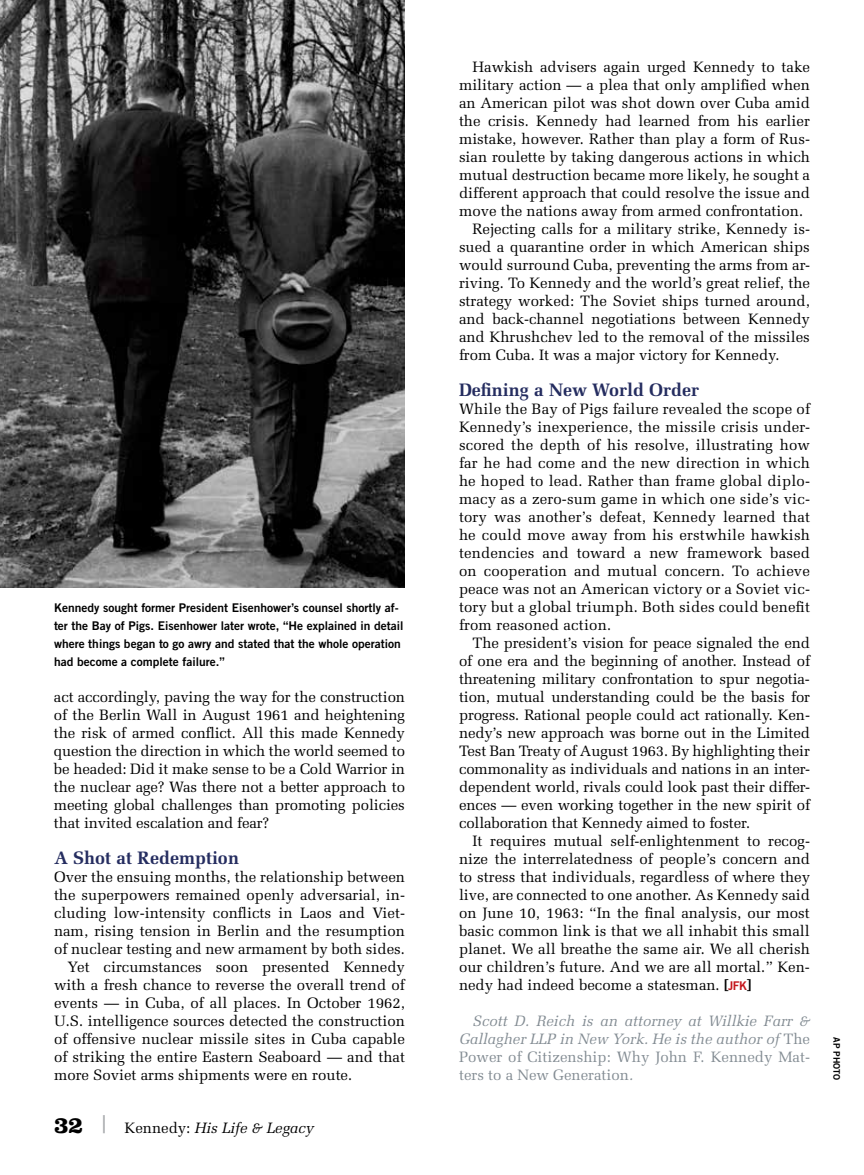
<style>
.page{position:relative;width:864px;height:1175px;background:#fff}
.page>*{position:absolute;margin:0;border:0;box-sizing:border-box;transform-origin:0 0}
.t1{font:700 18px "Melior";color:#252d60}
.t2{font:15px/18px "Melior";color:#000;text-align:justify}
.t3{font:italic 15px/18px "Melior";color:#838c93;text-align:justify}
.t4{font:italic 15px "Melior";color:#000}
.t5{font:12px/18px "Trade Gothic Bold Two";color:#000}
.t6{font:9px "Trade Gothic Bold Two";color:#000}
.s1{font-family:"Clarendon";font-weight:700;font-style:normal;font-size:24px}
.s2{font-style:normal;font-size:24px;color:#a7a9ac}
.s3{font-style:normal}
.s4{font-family:"Trade Gothic Bold Two"}
.s5{font-family:"Trade Gothic Bold Two";font-size:12px;color:#c4161c}
</style>
<div class="page">
<img style="left:0;top:0;width:405px;height:587px">
<p class="t5" style="left:54px;top:599px;width:351px">Kennedy sought former President Eisenhower’s counsel shortly af&shy;ter the Bay of Pigs. Eisenhower later wrote, “He explained in detail where things began to go awry and stated that the whole operation had become a complete failure.”</p>
<p class="t2" style="left:54px;top:688px;width:353px">act accordingly, paving the way for the construction of the Berlin Wall in August 1961 and heightening the risk of armed conflict. All this made Kennedy question the direction in which the world seemed to be headed: Did it make sense to be a Cold Warrior in the nuclear age? Was there not a better approach to meeting global challenges than promoting policies that invited escalation and fear?</p>
<p class="t1" style="left:54px;top:847px;width:187px">A Shot at Redemption</p>
<p class="t2" style="left:54px;top:868px;width:353px">Over the ensuing months, the relationship between</p>
<p class="t2" style="left:54px;top:886px;width:353px">the superpowers remained openly adversarial, in-</p>
<p class="t2" style="left:54px;top:904px;width:353px">cluding low-intensity conflicts in Laos and Viet-</p>
<p class="t2" style="left:54px;top:922px;width:353px">nam, rising tension in Berlin and the resumption</p>
<p class="t2" style="left:54px;top:940px;width:353px">of nuclear testing and new armament by both sides.</p>
<p class="t2" style="left:68px;top:958px;width:339px">Yet circumstances soon presented Kennedy</p>
<p class="t2" style="left:54px;top:976px;width:352px">with a fresh chance to reverse the overall trend of</p>
<p class="t2" style="left:54px;top:994px;width:352px">events — in Cuba, of all places. In October 1962,</p>
<p class="t2" style="left:54px;top:1012px;width:352px">U.S. intelligence sources detected the construction</p>
<p class="t2" style="left:54px;top:1030px;width:353px">of offensive nuclear missile sites in Cuba capable</p>
<p class="t2" style="left:54px;top:1048px;width:352px">of striking the entire Eastern Seaboard — and that</p>
<p class="t2" style="left:54px;top:1066px;width:300px">more Soviet arms shipments were en route.</p>
<p class="t4" style="left:54px;top:1119px;width:261px"><span class="s1">32</span> <span class="s2">|</span> <span class="s3">Kennedy:</span> His Life &amp; Legacy</p>
<p class="t2" style="left:472px;top:58px;width:339px">Hawkish advisers again urged Kennedy to take</p>
<p class="t2" style="left:459px;top:76px;width:352px">military action — a plea that only amplified when</p>
<p class="t2" style="left:459px;top:94px;width:353px">an American pilot was shot down over Cuba amid</p>
<p class="t2" style="left:459px;top:112px;width:352px">the crisis. Kennedy had learned from his earlier</p>
<p class="t2" style="left:459px;top:130px;width:353px">mistake, however. Rather than play a form of Rus-</p>
<p class="t2" style="left:459px;top:148px;width:353px">sian roulette by taking dangerous actions in which</p>
<p class="t2" style="left:459px;top:166px;width:353px">mutual destruction became more likely, he sought a</p>
<p class="t2" style="left:459px;top:184px;width:353px">different approach that could resolve the issue and</p>
<p class="t2" style="left:459px;top:202px;width:346px">move the nations away from armed confrontation.</p>
<p class="t2" style="left:472px;top:220px;width:339px">Rejecting calls for a military strike, Kennedy is-</p>
<p class="t2" style="left:459px;top:238px;width:352px">sued a quarantine order in which American ships</p>
<p class="t2" style="left:459px;top:256px;width:353px">would surround Cuba, preventing the arms from ar-</p>
<p class="t2" style="left:459px;top:274px;width:353px">riving. To Kennedy and the world’s great relief, the</p>
<p class="t2" style="left:459px;top:292px;width:352px">strategy worked: The Soviet ships turned around,</p>
<p class="t2" style="left:459px;top:310px;width:352px">and back-channel negotiations between Kennedy</p>
<p class="t2" style="left:459px;top:328px;width:352px">and Khrushchev led to the removal of the missiles</p>
<p class="t2" style="left:459px;top:346px;width:322px">from Cuba. It was a major victory for Kennedy.</p>
<p class="t1" style="left:459px;top:379px;width:241px">Defining a New World Order</p>
<p class="t2" style="left:459px;top:400px;width:353px">While the Bay of Pigs failure revealed the scope of Kennedy’s inexperience, the missile crisis under&shy;scored the depth of his resolve, illustrating how far he had come and the new direction in which he hoped to lead. Rather than frame global diplo&shy;macy as a zero-sum game in which one side’s vic&shy;tory was another’s defeat, Kennedy learned that he could move away from his erstwhile hawkish tendencies and toward a new framework based on cooperation and mutual concern. To achieve peace was not an American victory or a Soviet vic&shy;tory but a global triumph. Both sides could benefit from reasoned action.</p>
<p class="t2" style="left:459px;top:634px;width:353px;text-indent:14px">The president’s vision for peace signaled the end of one era and the beginning of another. Instead of threatening military confrontation to spur negotia&shy;tion, mutual understanding could be the basis for progress. Rational people could act rationally. Ken&shy;nedy’s new approach was borne out in the Limited Test Ban Treaty of August 1963. By highlighting their commonality as individuals and nations in an inter&shy;dependent world, rivals could look past their differ&shy;ences — even working together in the new spirit of collaboration that Kennedy aimed to foster.</p>
<p class="t2" style="left:459px;top:832px;width:353px;text-indent:14px">It requires mutual self-enlightenment to recog&shy;nize the interrelatedness of people’s concern and to stress that individuals, regardless of where they live, are connected to one another. As Kennedy said on June 10, 1963: “In the final analysis, our most basic common link is that we all inhabit this small planet. We all breathe the same air. We all cherish our children’s future. And we are all mortal.” Ken&shy;nedy had indeed become a statesman. <span class="s4">[</span><span class="s5">JFK</span><span class="s4">]</span></p>
<p class="t3" style="left:459px;top:1012px;width:353px;text-indent:14px">Scott D. Reich is an attorney at Willkie Farr &amp; Gallagher LLP in New York. He is the author of <span class="s3">The Power of Citizenship: Why John F. Kennedy Mat&shy;ters to a New Generation</span>.</p>
<p class="t6" style="left:842px;top:1037px;width:43px;rotate:90deg">AP Photo</p>
</div>
